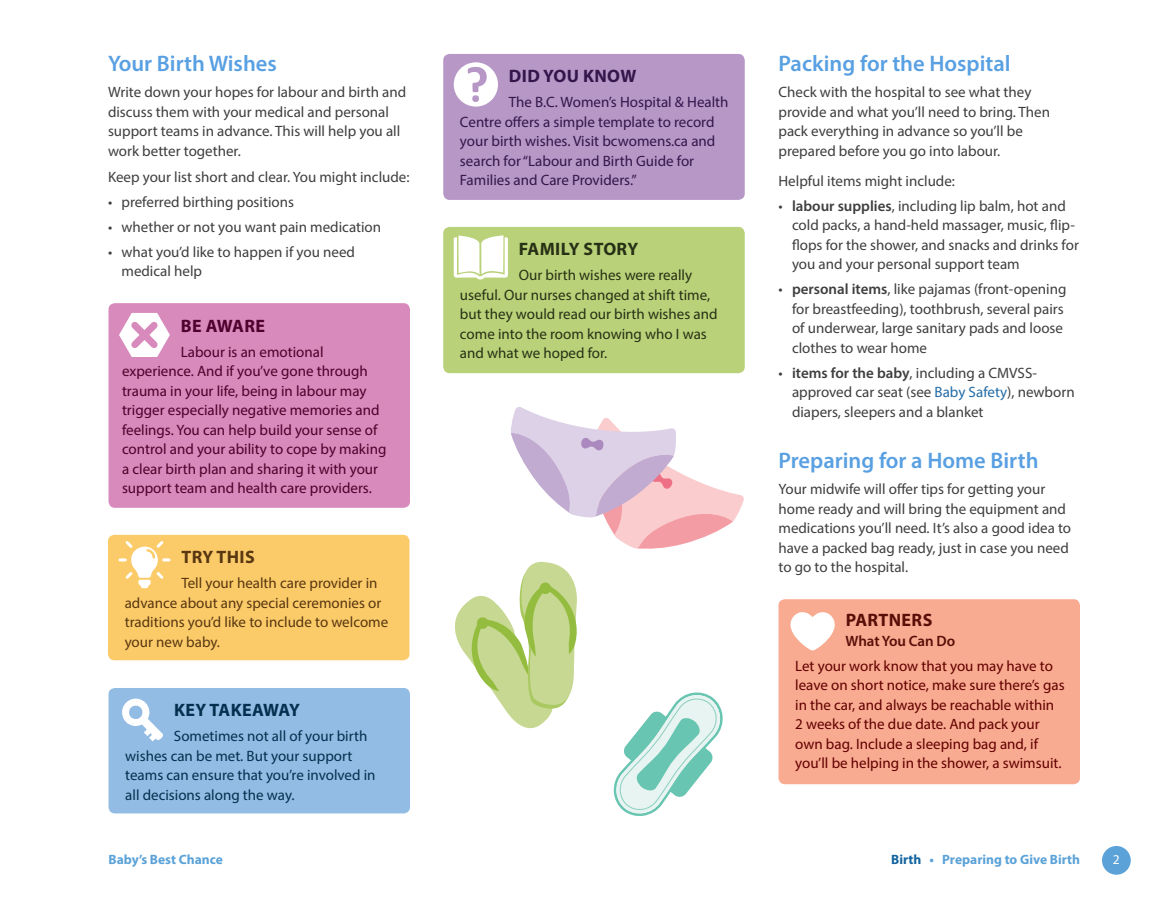
<style>
.page{position:relative;width:1161px;height:905px;background:#fff}
.page>*{position:absolute;margin:0;border:0;box-sizing:border-box;transform-origin:0 0}
.t1{font:600 22.5px "Myriad Pro";color:#59a0e2}
.t2{font:700 18px "Myriad Pro";letter-spacing:.02em;color:#273115}
.t3{font:700 18px "Myriad Pro";letter-spacing:.02em;color:#062e4e}
.t4{font:700 18px "Myriad Pro";letter-spacing:.02em;color:#35164c}
.t5{font:700 18px "Myriad Pro";letter-spacing:.02em;color:#590e08}
.t6{font:700 18px "Myriad Pro";letter-spacing:.02em;color:#583711}
.t7{font:700 18px "Myriad Pro";letter-spacing:.02em;color:#4f002c}
.t8{font:15px/19.5px "Myriad Pro";color:#3e3e3f}
.t9{font:15px/19.5px "Myriad Pro";color:#4f002c}
.t10{font:15px/19.5px "Myriad Pro";color:#620000}
.t11{font:15px/19.5px "Myriad Pro";color:#35164c}
.t12{font:15px/19.5px "Myriad Pro";color:#273115}
.t13{font:15px/19.5px "Myriad Pro";color:#062e4e}
.t14{font:15px/19.5px "Myriad Pro";color:#583711}
.t15{font:600 15px "Myriad Pro";letter-spacing:-.01em;color:#590e08}
.t16{font:700 13.5px "Myriad Pro";color:#5aa2d8}
.t17{font:13.5px "Myriad Pro";color:#fff}
.s1{font-weight:600}
.s2{color:#236ca7}
.s3{color:#12639f}
</style>
<div class="page">
<div style="left:1102px;top:846px;width:29px;height:28px;background:#5aa2d8;border-radius:50%"></div>
<div style="left:778px;top:599px;width:302px;height:185px;background:#f8ab91;border-radius:6px"></div>
<svg style="left:790px;top:612px;width:45px;height:38px"></svg>
<div style="left:443px;top:227px;width:302px;height:146px;background:#b9d178;border-radius:6px"></div>
<svg style="left:454px;top:235px;width:54px;height:44px;background:#f1f6e5"></svg>
<div style="left:109px;top:688px;width:301px;height:125px;background:#92bce4;border-radius:6px"></div>
<svg style="left:122px;top:698px;width:41px;height:43px"></svg>
<svg style="left:455px;top:407px;width:289px;height:409px"></svg>
<div style="left:443px;top:54px;width:302px;height:146px;background:#b697c6;border-radius:6px"></div>
<div style="left:454px;top:62px;width:44px;height:45px;background:#fff;border-radius:50%"></div>
<div style="left:472px;top:95px;width:7px;height:7px;background:#b697c6;border-radius:50%"></div>
<svg style="left:468px;top:67px;width:19px;height:25px"></svg>
<div style="left:108px;top:535px;width:301px;height:125px;background:#fccb69;border-radius:6px"></div>
<svg style="left:118px;top:541px;width:53px;height:47px"></svg>
<div style="left:109px;top:303px;width:301px;height:205px;background:#d78abb;border-radius:6px"></div>
<svg style="left:119px;top:313px;width:51px;height:44px"></svg>
<h1 class="t1" style="left:108px;top:49px;width:170px">Your Birth Wishes</h1>
<p class="t8" style="left:108px;top:82px;width:300px">Write down your hopes for labour and birth and discuss them with your medical and personal support teams in advance. This will help you all work better together.</p>
<p class="t8" style="left:108px;top:167px;width:303px">Keep your list short and clear. You might include:</p>
<p class="t8" style="left:108px;top:192px;width:188px">• preferred birthing positions</p>
<p class="t8" style="left:108px;top:217px;width:275px">• whether or not you want pain medication</p>
<p class="t8" style="left:122px;top:242px;width:235px;text-indent:-14px">• what you’d like to happen if you need medical help</p>
<p class="t2" style="left:519px;top:238px;width:121px">FAMILY STORY</p>
<p class="t4" style="left:509px;top:65px;width:129px">DID YOU KNOW</p>
<p class="t11" style="left:460px;top:92px;width:270px;text-indent:49px">The B.C. Women’s Hospital &amp; Health Centre offers a simple template to record your birth wishes. Visit bcwomens.ca and search for “Labour and Birth Guide for Families and Care Providers.”</p>
<p class="t12" style="left:460px;top:265px;width:259px;text-indent:59px">Our birth wishes were really useful. Our nurses changed at shift time, but they would read our birth wishes and come into the room knowing who I was and what we hoped for.</p>
<p class="t7" style="left:181px;top:314px;width:86px">BE AWARE</p>
<p class="t9" style="left:122px;top:341px;width:266px;text-indent:59px">Labour is an emotional experience. And if you’ve gone through trauma in your life, being in labour may trigger especially negative memories and feelings. You can help build your sense of control and your ability to cope by making a clear birth plan and sharing it with your support team and health care providers.</p>
<p class="t6" style="left:182px;top:545px;width:75px">TRY THIS</p>
<p class="t14" style="left:125px;top:573px;width:265px;text-indent:57px">Tell your health care provider in advance about any special ceremonies or traditions you’d like to include to welcome your new baby.</p>
<p class="t3" style="left:174px;top:698px;width:127px">KEY TAKEAWAY</p>
<p class="t13" style="left:125px;top:726px;width:252px;text-indent:49px">Sometimes not all of your birth wishes can be met. But your support teams can ensure that you’re involved in all decisions along the way.</p>
<h1 class="t1" style="left:779px;top:49px;width:234px">Packing for the Hospital</h1>
<p class="t8" style="left:779px;top:82px;width:273px">Check with the hospital to see what they provide and what you’ll need to bring. Then pack everything in advance so you’ll be prepared before you go into labour.</p>
<p class="t8" style="left:779px;top:171px;width:178px">Helpful items might include:</p>
<p class="t8" style="left:792px;top:196px;width:288px;text-indent:-14px">• <span class="s1">labour supplies</span>, including lip balm, hot and cold packs, a hand-held massager, music, flip&shy;flops for the shower, and snacks and drinks for you and your personal support team</p>
<p class="t8" style="left:792px;top:279px;width:276px;text-indent:-14px">• <span class="s1">personal items</span>, like pajamas (front-opening for breastfeeding), toothbrush, several pairs of underwear, large sanitary pads and loose clothes to wear home</p>
<p class="t8" style="left:792px;top:363px;width:284px;text-indent:-14px">• <span class="s1">items for the baby</span>, including a CMVSS&shy;approved car seat (see <span class="s2">Baby Safety</span>), newborn diapers, sleepers and a blanket</p>
<h1 class="t1" style="left:779px;top:446px;width:262px">Preparing for a Home Birth</h1>
<p class="t8" style="left:779px;top:479px;width:294px">Your midwife will offer tips for getting your home ready and will bring the equipment and medications you’ll need. It’s also a good idea to have a packed bag ready, just in case you need to go to the hospital.</p>
<p class="t5" style="left:846px;top:608px;width:88px">PARTNERS</p>
<p class="t15" style="left:846px;top:631px;width:111px">What You Can Do</p>
<p class="t10" style="left:795px;top:655px;width:271px">Let your work know that you may have to leave on short notice, make sure there’s gas in the car, and always be reachable within 2 weeks of the due date. And pack your own bag. Include a sleeping bag and, if you’ll be helping in the shower, a swimsuit.</p>
<p class="t16" style="left:109px;top:851px;width:116px">Baby’s Best Chance</p>
<p class="t16" style="left:891px;top:851px;width:190px"><span class="s3">Birth</span> • Preparing to Give Birth</p>
<p class="t17" style="left:1113px;top:851px;width:8px">2</p>
</div>
